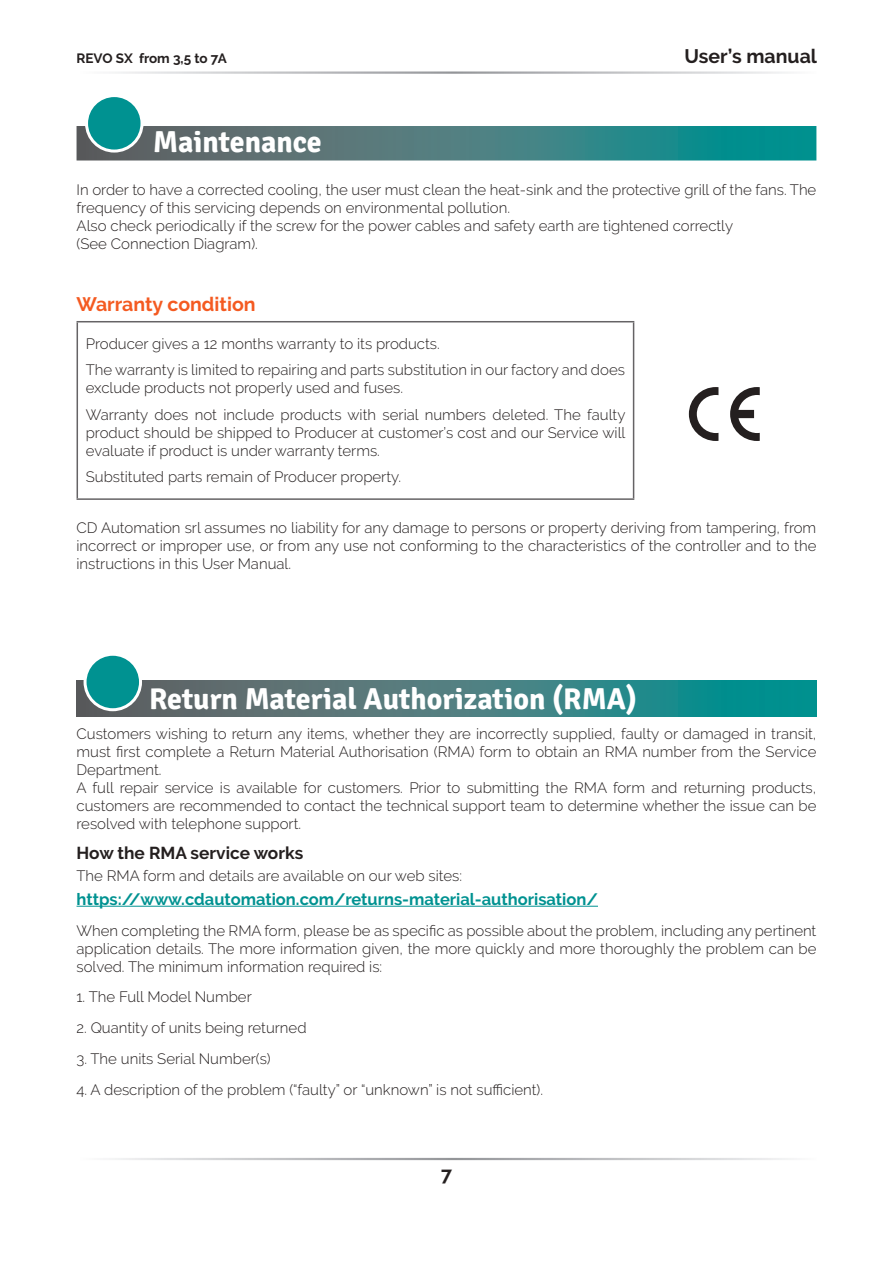
<style>
.page{position:relative;width:893px;height:1263px;background:#fff}
.page>*{position:absolute;margin:0;border:0;box-sizing:border-box;transform-origin:0 0}
.t1{font:700 30px "Signika";color:#fff}
.t2{font:700 19.5px "Raleway";color:#f45a21}
.t3{font:700 19.5px "Raleway";color:#241f1f}
.t4{font:700 17.25px "Raleway";color:#241f1f}
.t5{font:700 16.5px "Raleway";color:#009291}
.t6{font:300 15px/18px "Raleway";color:#241f1f}
.t7{font:700 13.5px "Raleway";color:#241f1f}
</style>
<div class="page">
<svg style="left:77px;top:126px;width:739px;height:34px;background:#3f7d7f"></svg>
<hr style="left:77px;top:321px;width:557px;height:1px;background:#656365">
<hr style="left:77px;top:322px;width:1px;height:176px;background:#656365">
<hr style="left:633px;top:322px;width:1px;height:176px;background:#656365">
<hr style="left:77px;top:498px;width:557px;height:2px;background:#656365">
<div style="left:87px;top:96px;width:55px;height:55px;background:#009291;border-radius:50%"></div>
<div style="left:85px;top:94px;width:59px;height:59px;border:3px solid #fff;border-radius:50%"></div>
<svg style="left:689px;top:387px;width:29px;height:54px"></svg>
<svg style="left:730px;top:387px;width:30px;height:54px"></svg>
<svg style="left:77px;top:680px;width:739px;height:36px;background:#3f7d7f"></svg>
<hr style="left:77px;top:906px;width:521px;height:1px;background:#009291">
<div style="left:85px;top:654px;width:56px;height:56px;background:#009291;border-radius:50%"></div>
<div style="left:84px;top:653px;width:58px;height:58px;border:3px solid #fff;border-radius:50%"></div>
<p class="t7" style="left:77px;top:51px;width:152px">REVO SX from 3,5 to 7A</p>
<h2 class="t3" style="left:684px;top:45px;width:134px">User’s manual</h2>
<h1 class="t1" style="left:153px;top:123px;width:170px">Maintenance</h1>
<p class="t6" style="left:77px;top:181px;width:741px">In order to have a corrected cooling, the user must clean the heat-sink and the protective grill of the fans. The frequency of this servicing depends on environmental pollution.<br>Also check periodically if the screw for the power cables and safety earth are tightened correctly<br>(See Connection Diagram).</p>
<h2 class="t2" style="left:77px;top:293px;width:181px">Warranty condition</h2>
<p class="t6" style="left:86px;top:330px;width:541px;line-height:26.5px">Producer gives a 12 months warranty to its products.<br>The warranty is limited to repairing and parts substitution in our factory and does</p>
<p class="t6" style="left:86px;top:374px;width:541px;line-height:26.5px">exclude products not properly used and fuses.<br>Warranty does not include products with serial numbers deleted. The faulty</p>
<p class="t6" style="left:86px;top:423px;width:541px">product should be shipped to Producer at customer’s cost and our Service will evaluate if product is under warranty terms.</p>
<p class="t6" style="left:86px;top:468px;width:317px">Substituted parts remain of Producer property.</p>
<p class="t6" style="left:77px;top:518px;width:741px;text-align:justify">CD Automation srl assumes no liability for any damage to persons or property deriving from tampering, from incorrect or improper use, or from any use not conforming to the characteristics of the controller and to the instructions in this User Manual.</p>
<h1 class="t1" style="left:149px;top:680px;width:489px">Return Material Authorization (RMA)</h1>
<p class="t6" style="left:77px;top:725px;width:741px">Customers wishing to return any items, whether they are incorrectly supplied, faulty or damaged in transit, must first complete a Return Material Authorisation (RMA) form to obtain an RMA number from the Service Department.<br>A full repair service is available for customers. Prior to submitting the RMA form and returning products, customers are recommended to contact the technical support team to determine whether the issue can be resolved with telephone support.</p>
<p class="t4" style="left:77px;top:843px;width:228px">How the RMA service works</p>
<p class="t6" style="left:77px;top:866px;width:387px">The RMA form and details are available on our web sites:</p>
<p class="t5" style="left:77px;top:890px;width:523px">https://www.cdautomation.com/returns-material-authorisation/</p>
<p class="t6" style="left:77px;top:921px;width:741px;text-align:justify">When completing the RMA form, please be as specific as possible about the problem, including any pertinent application details. The more information given, the more quickly and more thoroughly the problem can be solved. The minimum information required is:</p>
<p class="t6" style="left:77px;top:988px;width:177px">1. The Full Model Number</p>
<p class="t6" style="left:77px;top:1019px;width:232px">2. Quantity of units being returned</p>
<p class="t6" style="left:77px;top:1050px;width:196px">3. The units Serial Number(s)</p>
<p class="t6" style="left:77px;top:1080px;width:468px">4. A description of the problem (“faulty” or “unknown” is not sufficient).</p>
<h2 class="t3" style="left:441px;top:1163px;width:12px">7</h2>
</div>
